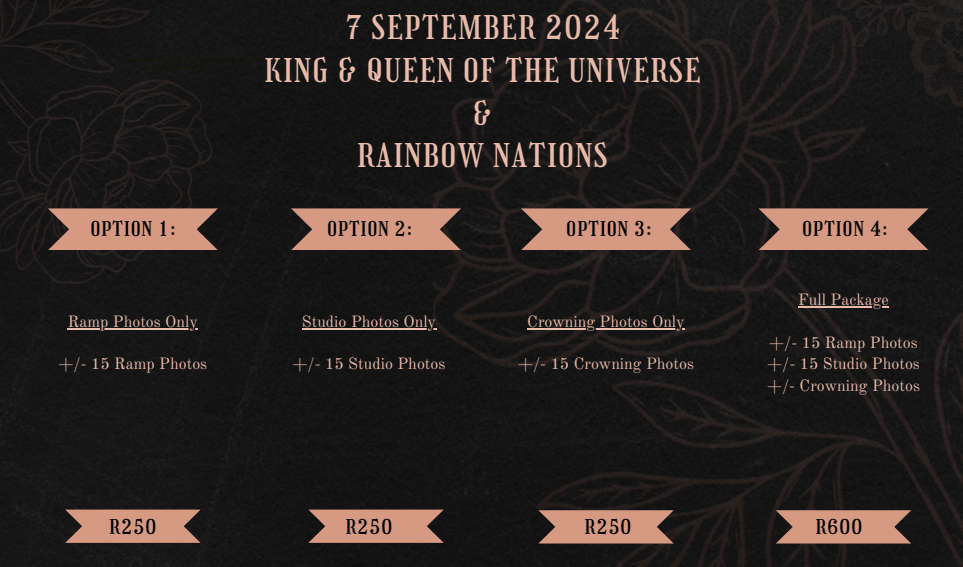
<style>
.page{position:relative;width:963px;height:567px;background:#fff}
.page>*{position:absolute;margin:0;border:0;box-sizing:border-box;transform-origin:0 0}
.t1{font:32px/42.8px "Girassol";letter-spacing:.06em;color:#e8bbaa;text-align:center}
.t2{font:20px "Girassol";letter-spacing:.06em;color:#000}
.t3{font:16px "Old Standard";color:#e8bbaa}
</style>
<div class="page">
<div style="left:0;top:0;width:434px;height:567px;background:#151515"></div>
<img style="left:434px;top:0;width:529px;height:567px">
<img style="left:0;top:0;width:212px;height:283px">
<svg style="left:655px;top:0;width:308px;height:208px;background:#1a1818"></svg>
<svg style="left:48px;top:208px;width:170px;height:42px;background:#bc8773"></svg>
<svg style="left:65px;top:510px;width:136px;height:33px;background:#bc8773"></svg>
<hr style="left:68px;top:328px;width:130px;height:1px;background:#e8bbaa">
<hr style="left:302px;top:328px;width:134px;height:1px;background:#e8bbaa">
<hr style="left:527px;top:328px;width:158px;height:1px;background:#e8bbaa">
<hr style="left:798px;top:307px;width:91px;height:1px;background:#e8bbaa">
<svg style="left:291px;top:208px;width:170px;height:42px;background:#bc8773"></svg>
<svg style="left:521px;top:208px;width:170px;height:42px;background:#bc8773"></svg>
<svg style="left:758px;top:208px;width:170px;height:42px;background:#bc8773"></svg>
<svg style="left:308px;top:510px;width:136px;height:33px;background:#bb8773"></svg>
<svg style="left:776px;top:510px;width:135px;height:34px;background:#ba8672"></svg>
<svg style="left:538px;top:510px;width:136px;height:34px;background:#b98571"></svg>
<p class="t1" style="left:265px;top:7px;width:437px">7 SEPTEMBER 2024<br>KING &amp; QUEEN OF THE UNIVERSE &amp;<br>RAINBOW NATIONS</p>
<p class="t2" style="left:91px;top:217px;width:85px">OPTION 1:</p>
<h1 class="t2" style="left:327px;top:217px;width:85px">OPTION 2:</h1>
<h2 class="t2" style="left:567px;top:217px;width:85px">OPTION 3:</h2>
<h2 class="t2" style="left:802px;top:217px;width:85px">OPTION 4:</h2>
<h2 class="t3" style="left:68px;top:311px;width:132px">Ramp Photos Only</h2>
<h2 class="t3" style="left:59px;top:354px;width:150px">+/- 15 Ramp Photos</h2>
<p class="t3" style="left:302px;top:311px;width:136px">Studio Photos Only</p>
<p class="t3" style="left:293px;top:354px;width:154px">+/- 15 Studio Photos</p>
<p class="t3" style="left:527px;top:311px;width:159px">Crowning Photos Only</p>
<p class="t3" style="left:518px;top:354px;width:178px">+/- 15 Crowning Photos</p>
<p class="t3" style="left:798px;top:290px;width:92px">Full Package</p>
<p class="t3" style="left:769px;top:333px;width:150px">+/- 15 Ramp Photos</p>
<h2 class="t3" style="left:767px;top:354px;width:154px">+/- 15 Studio Photos</h2>
<h2 class="t3" style="left:767px;top:375px;width:154px">+/- Crowning Photos</h2>
<p class="t2" style="left:110px;top:515px;width:48px">R250</p>
<p class="t2" style="left:346px;top:515px;width:48px">R250</p>
<p class="t2" style="left:585px;top:515px;width:48px">R250</p>
<p class="t2" style="left:816px;top:515px;width:48px">R600</p>
</div>
